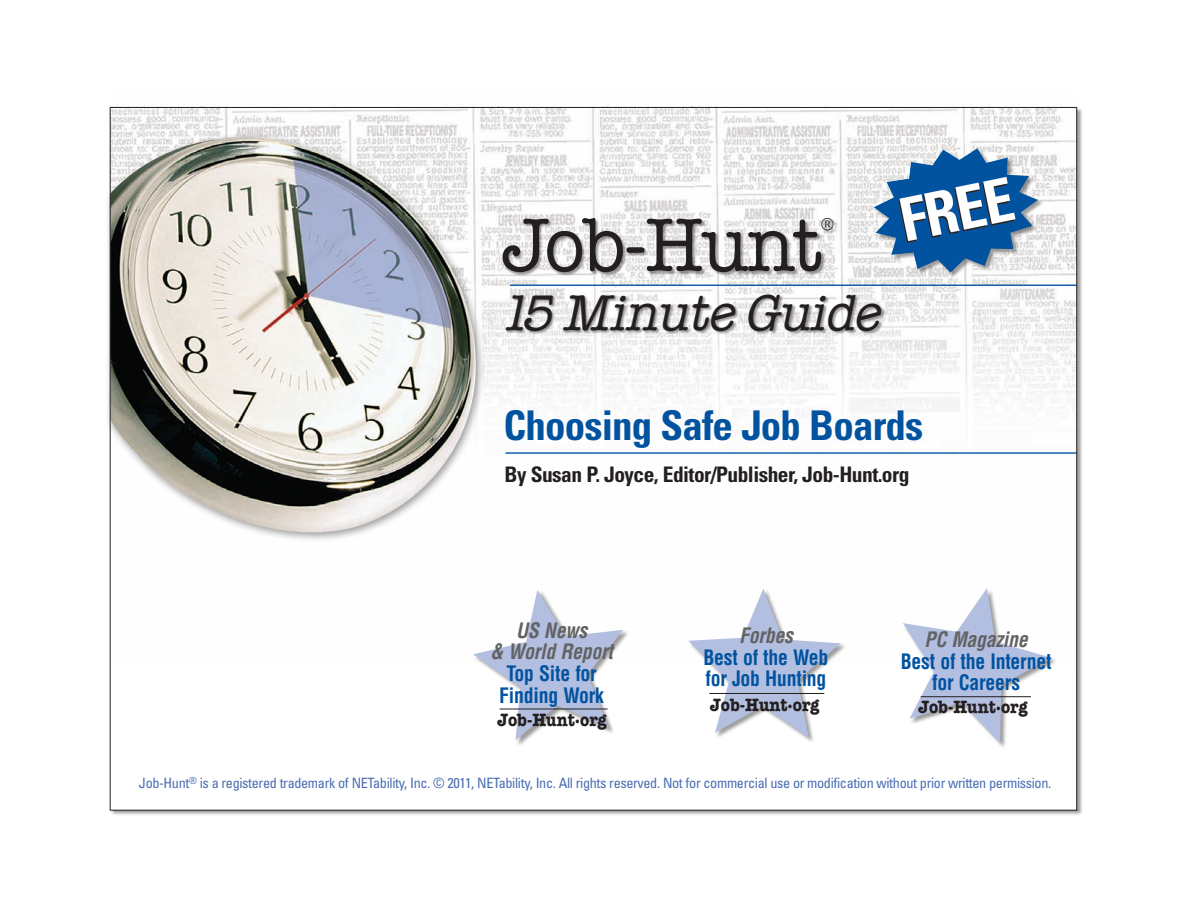
<style>
.page{position:relative;width:1188px;height:918px;background:#fff}
.page>*{position:absolute;margin:0;border:0;box-sizing:border-box;transform-origin:0 0}
.t1{font:75.3px "American Typewriter Medium A";letter-spacing:-.02em;color:#231f20;scale:.96 1}
.t2{font:italic 50.7px "American Typewriter Medium A";color:#231f20;scale:.96 1}
.t3{font:700 condensed 40.95px "Univers";letter-spacing:-.02em;color:#0153a0}
.t4{font:700 condensed 21.45px "Univers";letter-spacing:-.025em;color:#231f20}
.t5{font:700 condensed 20.7px/21.6px "Helvetica";letter-spacing:-.01em;color:#0153a0;text-align:center;scale:.95 1}
.t6{font:italic 700 condensed 20.7px/21.6px "Helvetica";letter-spacing:-.01em;color:#636366;text-align:center;scale:.95 1}
.t7{font:700 18.45px "American Typewriter";color:#231f20;scale:.88 1}
.t8{font:17.25px "American Typewriter Medium A";color:#231f20;scale:.96 1}
.t9{font:condensed 14.25px "Univers";letter-spacing:-.025em;color:#4a6eb2}
</style>
<div class="page">
<img style="left:110px;top:104px;width:965px;height:350px">
<div style="left:105px;top:132px;width:381px;height:411px;background:#231f20;opacity:.44"></div>
<img style="left:112px;top:137px;width:379px;height:401px">
<svg style="left:473px;top:590px;width:150px;height:150px"></svg>
<hr style="left:500px;top:709px;width:108px;height:1px;background:#231f20">
<svg style="left:689px;top:589px;width:152px;height:148px"></svg>
<hr style="left:709px;top:693px;width:115px;height:1px;background:#231f20">
<svg style="left:903px;top:588px;width:148px;height:155px"></svg>
<hr style="left:921px;top:696px;width:110px;height:1px;background:#231f20">
<hr style="left:506px;top:452px;width:571px;height:2px;background:#0153a0">
<div style="left:874px;top:148px;width:169px;height:130px;background:#231f20;opacity:.44"></div>
<img style="left:874px;top:148px;width:164px;height:124px">
<hr style="left:510px;top:285px;width:567px;height:1px;background:#0153a0">
<div style="left:503px;top:218px;width:335px;height:58px;background:#231f20;opacity:.44"></div>
<div style="left:506px;top:295px;width:379px;height:40px;background:#231f20;opacity:.44"></div>
<h1 class="t1" style="left:504px;top:203px;width:333px">Job-Hunt</h1>
<p class="t8" style="left:820px;top:214px;width:16px">®</p>
<h2 class="t2" style="left:498px;top:285px;width:411px">15 Minute Guide</h2>
<h3 class="t3" style="left:504px;top:401px;width:421px">Choosing Safe Job Boards</h3>
<h3 class="t4" style="left:505px;top:461px;width:406px">By Susan P. Joyce, Editor/Publisher, Job-Hunt.org</h3>
<h3 class="t6" style="left:490px;top:619px;width:131px">US News<br>&amp; World Report</h3>
<h3 class="t5" style="left:499px;top:663px;width:112px">Top Site for<br>Finding Work</h3>
<p class="t7" style="left:497px;top:704px;width:126px">Job-Hunt.org</p>
<h3 class="t6" style="left:739px;top:625px;width:58px">Forbes</h3>
<h3 class="t5" style="left:704px;top:646px;width:133px;text-align:left">Best of the Web for Job Hunting</h3>
<p class="t7" style="left:710px;top:689px;width:126px">Job-Hunt.org</p>
<h3 class="t6" style="left:925px;top:629px;width:110px">PC Magazine</h3>
<h3 class="t5" style="left:901px;top:650px;width:160px">Best of the Internet for Careers</h3>
<p class="t7" style="left:918px;top:691px;width:126px">Job-Hunt.org</p>
<p class="t9" style="left:139px;top:774px;width:914px">Job-Hunt<sup>®</sup> is a registered trademark of NETability, Inc. © 2011, NETability, Inc. All rights reserved. Not for commercial use or modification without prior written permission.</p>
</div>
